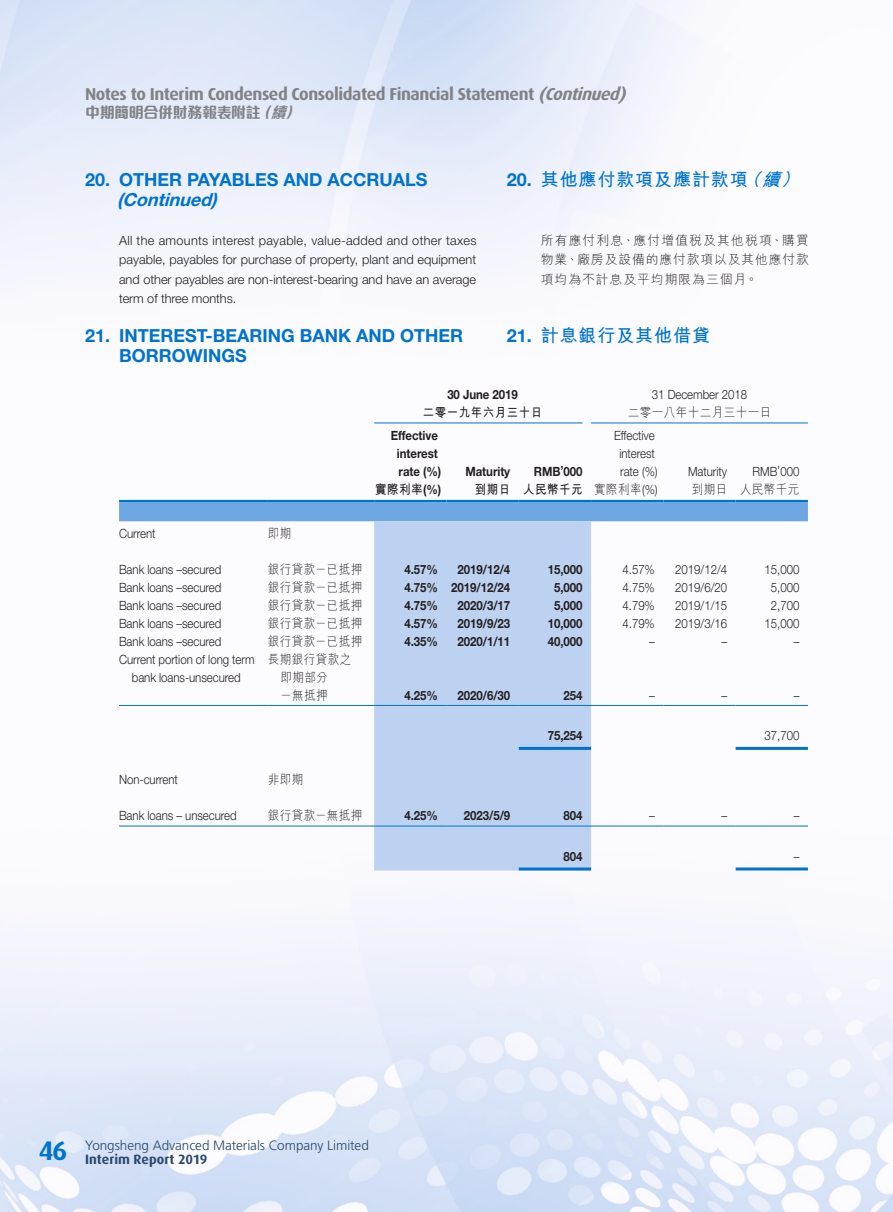
<style>
.page{position:relative;width:893px;height:1212px;background:#fff}
.page>*{position:absolute;margin:0;border:0;box-sizing:border-box;transform-origin:0 0}
.Heading_1{font:700 18px/19.5px "Helvetica Neue LT Std";color:#0073ce}
.C_Heading_1{font:700 18px "M Hei HK";letter-spacing:.05em;color:#0073ce}
.t1{font:700 17.25px "Dax";letter-spacing:-.025em;color:#808285}
.t2{font:800 15px "M Elle HK";letter-spacing:-.025em;color:#808285}
.t3{font:300 13.5px "Frutiger LT Std";letter-spacing:-.005em;color:#29486b}
.t4{font:700 13.5px "Dax";letter-spacing:.005em;color:#29486b}
.Body_Text{font:300 12.75px/18px "Helvetica Neue LT Std";letter-spacing:-.005em;color:#231f20;text-align:center;scale:.9 1}
.Body_Text-2{font:700 12.75px "Helvetica Neue LT Std";letter-spacing:-.005em;color:#231f20;scale:.9 1}
.Body_Text-3{font:300 12.75px/19.5px "Helvetica Neue LT Std";letter-spacing:-.005em;color:#231f20;text-align:justify}
.Body_Text-4{font:300 12.75px/18px "M Hei HK";letter-spacing:.045em;color:#231f20;scale:.9 1}
.C_Body_Text{font:300 12.75px/19.5px "M Hei HK";letter-spacing:.08em;color:#231f20;text-align:justify}
.Body_Text-5{font:700 12.75px "M Hei HK";letter-spacing:.045em;color:#231f20;scale:.9 1}
.s1{font-style:italic}
.s2{font-family:"Helvetica Neue LT Std"}
</style>
<div class="page">
<img style="left:0;top:0;width:893px;height:1212px">
<div style="left:119px;top:502px;width:689px;height:19px;background:#6fa7e3"></div>
<div style="left:374px;top:521px;width:217px;height:349px;background:#bdd2f1"></div>
<hr style="left:374px;top:423px;width:209px;height:1px;background:#0073ce">
<hr style="left:591px;top:423px;width:217px;height:1px;background:#0073ce">
<hr style="left:119px;top:500px;width:149px;height:2px;background:#0073ce">
<hr style="left:268px;top:500px;width:106px;height:2px;background:#0073ce">
<hr style="left:374px;top:500px;width:72px;height:2px;background:#0073ce">
<hr style="left:446px;top:500px;width:73px;height:2px;background:#0073ce">
<hr style="left:519px;top:500px;width:72px;height:2px;background:#0073ce">
<hr style="left:591px;top:500px;width:72px;height:2px;background:#0073ce">
<hr style="left:663px;top:500px;width:73px;height:2px;background:#0073ce">
<hr style="left:736px;top:500px;width:72px;height:2px;background:#0073ce">
<hr style="left:119px;top:705px;width:149px;height:1px;background:#0073ce">
<hr style="left:268px;top:705px;width:106px;height:1px;background:#0073ce">
<hr style="left:374px;top:705px;width:72px;height:1px;background:#0073ce">
<hr style="left:446px;top:705px;width:73px;height:1px;background:#0073ce">
<hr style="left:519px;top:705px;width:72px;height:1px;background:#0073ce">
<hr style="left:591px;top:705px;width:72px;height:1px;background:#0073ce">
<hr style="left:663px;top:705px;width:73px;height:1px;background:#0073ce">
<hr style="left:736px;top:705px;width:72px;height:1px;background:#0073ce">
<hr style="left:519px;top:747px;width:72px;height:3px;background:#0073ce">
<hr style="left:736px;top:747px;width:72px;height:3px;background:#0073ce">
<hr style="left:119px;top:826px;width:149px;height:1px;background:#0073ce">
<hr style="left:268px;top:826px;width:106px;height:1px;background:#0073ce">
<hr style="left:374px;top:826px;width:72px;height:1px;background:#0073ce">
<hr style="left:446px;top:826px;width:73px;height:1px;background:#0073ce">
<hr style="left:519px;top:826px;width:72px;height:1px;background:#0073ce">
<hr style="left:591px;top:826px;width:72px;height:1px;background:#0073ce">
<hr style="left:663px;top:826px;width:73px;height:1px;background:#0073ce">
<hr style="left:736px;top:826px;width:72px;height:1px;background:#0073ce">
<hr style="left:519px;top:867px;width:72px;height:3px;background:#0073ce">
<hr style="left:736px;top:867px;width:72px;height:3px;background:#0073ce">
<h2 class="t1" style="left:85px;top:84px;width:547px">Notes to Interim Condensed Consolidated Financial Statement <span class="s1">(Continued)</span></h2>
<p class="t2" style="left:85px;top:105px;width:221px">中期簡明合併財務報表附註<span class="s1">（續）</span></p>
<p class="C_Heading_1" style="left:507px;top:166px;width:300px"><span class="s2">20.</span> 其他應付款項及應計款項<span class="s1">（續）</span></p>
<p class="Heading_1" style="left:117px;top:170px;width:312px;text-indent:-32px">20. OTHER PAYABLES AND ACCRUALS <span class="s1">(Continued)</span></p>
<p class="Body_Text-3" style="left:119px;top:230px;width:359px">All the amounts interest payable, value-added and other taxes payable, payables for purchase of property, plant and equipment and other payables are non-interest-bearing and have an average term of three months.</p>
<p class="Heading_1" style="left:119px;top:326px;width:345px;text-indent:-34px">21. INTEREST-BEARING BANK AND OTHER<br>BORROWINGS</p>
<p class="Body_Text-2" style="left:447px;top:387px;width:80px">30 June 2019</p>
<p class="Body_Text" style="left:652px;top:385px;width:107px">31 December 2018</p>
<p class="Body_Text-5" style="left:423px;top:403px;width:134px">二零一九年六月三十日</p>
<p class="Body_Text-4" style="left:628px;top:403px;width:161px">二零一八年十二月三十一日</p>
<p class="Body_Text-2" style="left:391px;top:427px;width:54px">Effective</p>
<p class="Body_Text" style="left:614px;top:426px;width:47px">Effective</p>
<p class="Body_Text-2" style="left:397px;top:445px;width:47px">interest</p>
<p class="Body_Text" style="left:619px;top:444px;width:41px">interest</p>
<p class="Body_Text-2" style="left:399px;top:463px;width:49px">rate (%)</p>
<p class="Body_Text-2" style="left:465px;top:463px;width:51px">Maturity</p>
<p class="Body_Text-2" style="left:534px;top:463px;width:56px">RMB’000</p>
<p class="Body_Text" style="left:620px;top:462px;width:43px">rate (%)</p>
<p class="Body_Text" style="left:688px;top:462px;width:45px">Maturity</p>
<p class="Body_Text" style="left:753px;top:462px;width:54px">RMB’000</p>
<p class="Body_Text-5" style="left:375px;top:480px;width:75px">實際利率<span class="s2">(%)</span></p>
<p class="Body_Text-5" style="left:475px;top:480px;width:41px">到期日</p>
<p class="Body_Text-5" style="left:523px;top:480px;width:68px">人民幣千元</p>
<p class="Body_Text-4" style="left:594px;top:480px;width:72px">實際利率<span class="s2">(%)</span></p>
<p class="Body_Text-4" style="left:692px;top:480px;width:41px">到期日</p>
<p class="Body_Text-4" style="left:740px;top:480px;width:68px">人民幣千元</p>
<p class="Body_Text" style="left:119px;top:524px;width:42px">Current</p>
<p class="Body_Text-4" style="left:268px;top:524px;width:28px">即期</p>
<p class="Body_Text" style="left:119px;top:560px;width:115px">Bank loans –secured</p>
<p class="Body_Text-4" style="left:268px;top:560px;width:106px">銀行貸款－已抵押</p>
<p class="Body_Text-2" style="left:404px;top:561px;width:39px">4.57%</p>
<p class="Body_Text-2" style="left:458px;top:561px;width:60px">2019/12/4</p>
<p class="Body_Text-2" style="left:548px;top:561px;width:40px">15,000</p>
<p class="Body_Text" style="left:623px;top:560px;width:37px">4.57%</p>
<p class="Body_Text" style="left:675px;top:560px;width:59px">2019/12/4</p>
<p class="Body_Text" style="left:765px;top:560px;width:40px">15,000</p>
<p class="Body_Text" style="left:119px;top:578px;width:115px">Bank loans –secured</p>
<p class="Body_Text-4" style="left:268px;top:578px;width:106px">銀行貸款－已抵押</p>
<p class="Body_Text-2" style="left:404px;top:579px;width:39px">4.75%</p>
<p class="Body_Text-2" style="left:451px;top:579px;width:67px">2019/12/24</p>
<p class="Body_Text-2" style="left:554px;top:579px;width:33px">5,000</p>
<p class="Body_Text" style="left:623px;top:578px;width:37px">4.75%</p>
<p class="Body_Text" style="left:675px;top:578px;width:59px">2019/6/20</p>
<p class="Body_Text" style="left:771px;top:578px;width:33px">5,000</p>
<p class="Body_Text" style="left:119px;top:596px;width:115px">Bank loans –secured</p>
<p class="Body_Text-4" style="left:268px;top:596px;width:106px">銀行貸款－已抵押</p>
<p class="Body_Text-2" style="left:404px;top:597px;width:39px">4.75%</p>
<p class="Body_Text-2" style="left:458px;top:597px;width:60px">2020/3/17</p>
<p class="Body_Text-2" style="left:554px;top:597px;width:33px">5,000</p>
<p class="Body_Text" style="left:623px;top:596px;width:37px">4.79%</p>
<p class="Body_Text" style="left:675px;top:596px;width:59px">2019/1/15</p>
<p class="Body_Text" style="left:771px;top:596px;width:33px">2,700</p>
<p class="Body_Text" style="left:119px;top:614px;width:115px">Bank loans –secured</p>
<p class="Body_Text-4" style="left:268px;top:614px;width:106px">銀行貸款－已抵押</p>
<p class="Body_Text-2" style="left:404px;top:615px;width:39px">4.57%</p>
<p class="Body_Text-2" style="left:458px;top:615px;width:60px">2019/9/23</p>
<p class="Body_Text-2" style="left:548px;top:615px;width:40px">10,000</p>
<p class="Body_Text" style="left:623px;top:614px;width:37px">4.79%</p>
<p class="Body_Text" style="left:675px;top:614px;width:59px">2019/3/16</p>
<p class="Body_Text" style="left:765px;top:614px;width:40px">15,000</p>
<p class="Body_Text" style="left:119px;top:632px;width:115px">Bank loans –secured</p>
<p class="Body_Text-4" style="left:268px;top:632px;width:106px">銀行貸款－已抵押</p>
<p class="Body_Text-2" style="left:404px;top:633px;width:39px">4.35%</p>
<p class="Body_Text-2" style="left:458px;top:633px;width:60px">2020/1/11</p>
<p class="Body_Text-2" style="left:548px;top:633px;width:40px">40,000</p>
<p class="Body_Text" style="left:649px;top:632px;width:8px">–</p>
<p class="Body_Text" style="left:721px;top:632px;width:8px">–</p>
<p class="Body_Text" style="left:794px;top:632px;width:8px">–</p>
<p class="Body_Text" style="left:119px;top:650px;width:152px">Current portion of long term bank loans-unsecured</p>
<p class="Body_Text-4" style="left:281px;top:650px;width:80px;text-indent:-13px">長期銀行貸款之即期部分<br>－無抵押</p>
<p class="C_Body_Text" style="left:541px;top:230px;width:269px">所有應付利息、應付增值稅及其他稅項、購買物業、廠房及設備的應付款項以及其他應付款項均為不計息及平均期限為三個月。</p>
<p class="C_Heading_1" style="left:507px;top:322px;width:205px"><span class="s2">21.</span> 計息銀行及其他借貸</p>
<p class="Body_Text-2" style="left:404px;top:687px;width:39px">4.25%</p>
<p class="Body_Text-2" style="left:458px;top:687px;width:60px">2020/6/30</p>
<p class="Body_Text-2" style="left:563px;top:687px;width:23px">254</p>
<p class="Body_Text" style="left:649px;top:686px;width:8px">–</p>
<p class="Body_Text" style="left:721px;top:686px;width:8px">–</p>
<p class="Body_Text" style="left:794px;top:686px;width:8px">–</p>
<p class="Body_Text-2" style="left:548px;top:728px;width:40px">75,254</p>
<p class="Body_Text" style="left:765px;top:726px;width:40px">37,700</p>
<p class="Body_Text" style="left:119px;top:770px;width:67px">Non-current</p>
<p class="Body_Text-4" style="left:268px;top:770px;width:41px">非即期</p>
<p class="Body_Text" style="left:119px;top:806px;width:132px">Bank loans – unsecured</p>
<p class="Body_Text-4" style="left:268px;top:806px;width:106px">銀行貸款－無抵押</p>
<p class="Body_Text-2" style="left:404px;top:808px;width:39px">4.25%</p>
<p class="Body_Text-2" style="left:464px;top:808px;width:53px">2023/5/9</p>
<p class="Body_Text-2" style="left:563px;top:808px;width:23px">804</p>
<p class="Body_Text" style="left:649px;top:806px;width:8px">–</p>
<p class="Body_Text" style="left:721px;top:806px;width:8px">–</p>
<p class="Body_Text" style="left:794px;top:806px;width:8px">–</p>
<p class="Body_Text-2" style="left:563px;top:848px;width:23px">804</p>
<p class="Body_Text" style="left:794px;top:847px;width:8px">–</p>
<p class="t3" style="left:85px;top:1138px;width:285px">Yongsheng Advanced Materials Company Limited</p>
<p class="t4" style="left:39px;top:1151px;width:170px"><sup>46</sup> Interim Report 2019</p>
</div>
